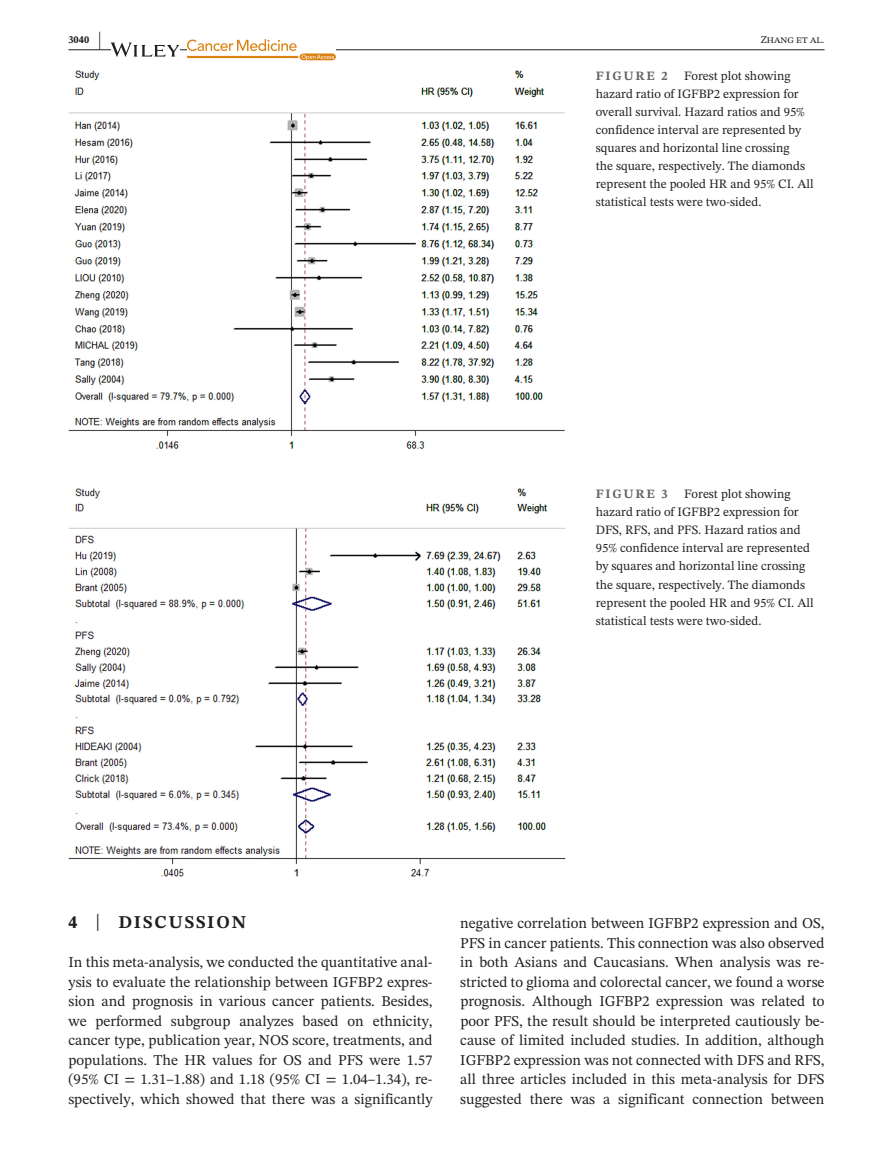
<style>
.page{position:relative;width:893px;height:1174px;background:#fff}
.page>*{position:absolute;margin:0;border:0;box-sizing:border-box;transform-origin:0 0}
.t1{font:700 18px "STIX Two Text";letter-spacing:.1em;color:#231f20}
.t2{font:15px/19.5px "STIX Two Text";color:#231f20;text-align:justify}
.t3{font:12.75px/18px "STIX Two Text";color:#231f20}
.t4{font:700 12.75px "STIX Two Text";letter-spacing:.14em;color:#636366}
.t5{font:10.5px "STIX Two Text";color:#231f20}
.t6{font:700 10.5px "STIX Two Text";color:#231f20}
.s1{font-size:21px}
.s2{font-weight:400;font-size:23.7px}
</style>
<div class="page">
<hr style="left:68px;top:49px;width:756px;height:1px;background:#231f20">
<svg style="left:111px;top:43px;width:68px;height:14px"></svg>
<svg style="left:187px;top:39px;width:149px;height:21px"></svg>
<img style="left:68px;top:70px;width:497px;height:379px">
<img style="left:68px;top:489px;width:498px;height:387px">
<p class="t6" style="left:68px;top:32px;width:34px">3040 <span class="s1">|</span></p>
<p class="t5" style="left:761px;top:32px;width:65px">Zhang et al.</p>
<p class="t3" style="left:596px;top:66px;width:219px;text-indent:88px">Forest plot showing hazard ratio of IGFBP2 expression for overall survival. Hazard ratios and 95% confidence interval are represented by squares and horizontal line crossing<br>the square, respectively. The diamonds represent the pooled HR and 95% CI. All statistical tests were two-sided.</p>
<p class="t4" style="left:596px;top:66px;width:73px">FIGURE 2</p>
<p class="t3" style="left:596px;top:485px;width:219px;text-indent:88px">Forest plot showing hazard ratio of IGFBP2 expression for DFS, RFS, and PFS. Hazard ratios and 95% confidence interval are represented by squares and horizontal line crossing the square, respectively. The diamonds represent the pooled HR and 95% CI. All statistical tests were two-sided.</p>
<p class="t4" style="left:596px;top:485px;width:74px">FIGURE 3</p>
<p class="t1" style="left:68px;top:909px;width:179px">4 <span class="s2">|</span> DISCUSSION</p>
<p class="t2" style="left:68px;top:952px;width:366px">In this meta-analysis, we conducted the quantitative anal&shy;ysis to evaluate the relationship between IGFBP2 expres&shy;sion and prognosis in various cancer patients. Besides, we performed subgroup analyzes based on ethnicity, cancer type, publication year, NOS score, treatments, and populations. The HR values for OS and PFS were 1.57 (95% CI = 1.31–1.88) and 1.18 (95% CI = 1.04–1.34), re&shy;spectively, which showed that there was a significantly</p>
<p class="t2" style="left:460px;top:913px;width:366px">negative correlation between IGFBP2 expression and OS, PFS in cancer patients. This connection was also observed in both Asians and Caucasians. When analysis was re&shy;stricted to glioma and colorectal cancer, we found a worse prognosis. Although IGFBP2 expression was related to poor PFS, the result should be interpreted cautiously be&shy;cause of limited included studies. In addition, although IGFBP2 expression was not connected with DFS and RFS, all three articles included in this meta-analysis for DFS suggested there was a significant connection between</p>
</div>
